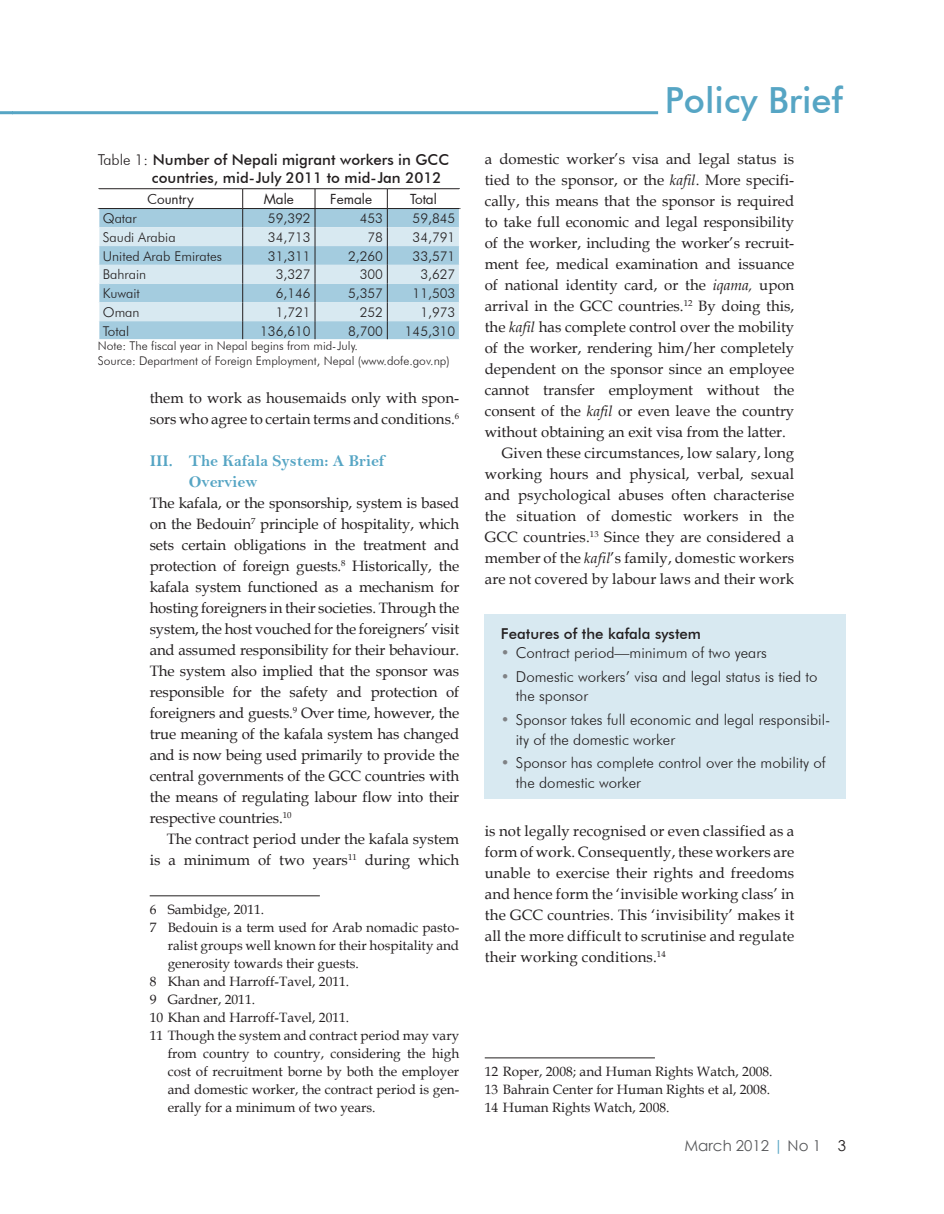
<style>
.page{position:relative;width:944px;height:1214px;background:#fff}
.page>*{position:absolute;margin:0;border:0;box-sizing:border-box;transform-origin:0 0}
.footnote_text{font:500 36px "Futura BT";color:#56a5c4}
.sub_1{font:16.5px/21px "Bell MT Bold";color:#56a5c4}
.body_text{font:15px/21px "Book Antiqua";letter-spacing:-.01em;color:#231f20;text-align:justify}
.footnote_text-2{font:15px/21px "Book Antiqua";color:#231f20;text-align:justify}
.body_text_indent{font:15px/21px "Book Antiqua";letter-spacing:.01em;color:#231f20;text-align:justify}
.box_text{font:300 15px/19.5px "Futura BT";color:#231f20}
.Fig_head{font:500 15px/18px "Futura BT";color:#231f20}
.sub_1-2{font:15px "Century Gothic";color:#57585a}
.footnote_text-3{font:13.5px/18px "Book Antiqua";color:#231f20;text-align:justify}
.t1{font:300 13.5px "Futura BT";color:#231f20}
.t2{font:13.5px "Futura";color:#231f20}
.source{font:300 12px "Futura BT";color:#231f20}
.s1{font-weight:300}
.s2{font-style:italic}
.s3{color:#808285}
.s4{color:#56a5c4}
.s5{color:#231f20}
</style>
<div class="page">
<svg style="left:0;top:111px;width:13px;height:3px"></svg>
<hr style="left:13px;top:111px;width:645px;height:3px;background:#56a5c4">
<hr style="left:485px;top:1057px;width:170px;height:1px;background:#231f20">
<hr style="left:150px;top:895px;width:170px;height:1px;background:#231f20">
<div style="left:485px;top:614px;width:361px;height:185px;background:#d8e9f1"></div>
<hr style="left:98px;top:188px;width:145px;height:1px;background:#231f20">
<hr style="left:243px;top:188px;width:72px;height:1px;background:#231f20">
<hr style="left:315px;top:188px;width:72px;height:1px;background:#231f20">
<hr style="left:387px;top:188px;width:73px;height:1px;background:#231f20">
<svg style="left:98px;top:189px;width:362px;height:150px;background:#c1dae6"></svg>
<p class="Fig_head" style="left:152px;top:150px;width:299px;text-indent:-54px"><span class="s1">Table 1:</span> Number of Nepali migrant workers in GCC countries, mid-July 2011 to mid-Jan 2012</p>
<p class="t2" style="left:147px;top:190px;width:48px">Country</p>
<p class="t2" style="left:264px;top:190px;width:31px">Male</p>
<p class="t2" style="left:330px;top:190px;width:43px">Female</p>
<p class="t2" style="left:410px;top:190px;width:28px">Total</p>
<p class="t1" style="left:103px;top:210px;width:36px">Qatar</p>
<p class="t1" style="left:268px;top:210px;width:44px">59,392</p>
<p class="t1" style="left:360px;top:210px;width:25px">453</p>
<p class="t1" style="left:412px;top:210px;width:44px">59,845</p>
<p class="t1" style="left:103px;top:229px;width:74px">Saudi Arabia</p>
<p class="t1" style="left:268px;top:229px;width:44px">34,713</p>
<p class="t1" style="left:367px;top:229px;width:17px">78</p>
<p class="t1" style="left:412px;top:229px;width:44px">34,791</p>
<p class="t1" style="left:103px;top:247px;width:120px">United Arab Emirates</p>
<p class="t1" style="left:268px;top:247px;width:44px">31,311</p>
<p class="t1" style="left:348px;top:247px;width:36px">2,260</p>
<p class="t1" style="left:412px;top:247px;width:44px">33,571</p>
<p class="t1" style="left:103px;top:266px;width:45px">Bahrain</p>
<p class="t1" style="left:276px;top:266px;width:36px">3,327</p>
<p class="t1" style="left:360px;top:266px;width:25px">300</p>
<p class="t1" style="left:420px;top:266px;width:36px">3,627</p>
<p class="t1" style="left:103px;top:285px;width:39px">Kuwait</p>
<p class="t1" style="left:276px;top:285px;width:36px">6,146</p>
<p class="t1" style="left:348px;top:285px;width:36px">5,357</p>
<p class="t1" style="left:412px;top:285px;width:44px">11,503</p>
<p class="t1" style="left:103px;top:304px;width:38px">Oman</p>
<p class="t1" style="left:276px;top:304px;width:36px">1,721</p>
<p class="t1" style="left:360px;top:304px;width:25px">252</p>
<p class="t1" style="left:420px;top:304px;width:36px">1,973</p>
<p class="t1" style="left:103px;top:323px;width:28px">Total</p>
<p class="t1" style="left:260px;top:323px;width:52px">136,610</p>
<p class="t1" style="left:348px;top:323px;width:36px">8,700</p>
<p class="t1" style="left:405px;top:323px;width:52px">145,310</p>
<p class="source" style="left:98px;top:338px;width:262px">Note: The fiscal year in Nepal begins from mid-July.</p>
<p class="source" style="left:98px;top:353px;width:353px">Source: Department of Foreign Employment, Nepal (www.dofe.gov.np)</p>
<p class="footnote_text-2" style="left:150px;top:387px;width:311px">them to work as housemaids only with spon&shy;sors who agree to certain terms and conditions.<sup>6</sup></p>
<p class="sub_1" style="left:189px;top:450px;width:197px;text-indent:-39px">III. The Kafala System: A Brief<br>Overview</p>
<p class="body_text" style="left:150px;top:492px;width:311px">The kafala, or the sponsorship, system is based on the Bedouin<sup>7</sup> principle of hospitality, which sets certain obligations in the treatment and protection of foreign guests.<sup>8</sup> Historically, the kafala system functioned as a mechanism for hosting foreigners in their societies. Through the system, the host vouched for the foreigners’ visit and assumed responsibility for their behaviour.<br>The system also implied that the sponsor was responsible for the safety and protection of foreigners and guests.<sup>9</sup> Over time, however, the true meaning of the kafala system has changed and is now being used primarily to provide the central governments of the GCC countries with the means of regulating labour flow into their respective countries.<sup>10</sup></p>
<p class="body_text_indent" style="left:150px;top:828px;width:311px;text-align:right">The contract period under the kafala system<br>is a minimum of two years<sup>11</sup> during which</p>
<p class="footnote_text-3" style="left:150px;top:900px;width:116px">6 Sambidge, 2011.</p>
<p class="footnote_text-3" style="left:168px;top:918px;width:293px;text-indent:-18px">7 Bedouin is a term used for Arab nomadic pasto&shy;ralist groups well known for their hospitality and generosity towards their guests.</p>
<p class="footnote_text-3" style="left:150px;top:972px;width:201px">8 Khan and Harroff-Tavel, 2011.</p>
<p class="footnote_text-3" style="left:150px;top:990px;width:107px">9 Gardner, 2011.</p>
<p class="footnote_text-3" style="left:150px;top:1008px;width:201px">10 Khan and Harroff-Tavel, 2011.</p>
<p class="footnote_text-3" style="left:168px;top:1026px;width:293px;text-indent:-18px">11 Though the system and contract period may vary from country to country, considering the high cost of recruitment borne by both the employer and domestic worker, the contract period is gen&shy;erally for a minimum of two years.</p>
<p class="footnote_text" style="left:664px;top:79px;width:179px">Policy Brief</p>
<p class="footnote_text-2" style="left:485px;top:148px;width:311px">a domestic worker’s visa and legal status is tied to the sponsor, or the <span class="s2">kafil</span>. More specifi&shy;cally, this means that the sponsor is required to take full economic and legal responsibility of the worker, including the worker’s recruit&shy;ment fee, medical examination and issuance of national identity card, or the <span class="s2">iqama,</span> upon arrival in the GCC countries.<sup>12</sup> By doing this, the <span class="s2">kafil</span> has complete control over the mobility of the worker, rendering him/her completely dependent on the sponsor since an employee cannot transfer employment without the consent of the <span class="s2">kafil</span> or even leave the country without obtaining an exit visa from the latter.</p>
<p class="body_text_indent" style="left:485px;top:442px;width:311px;text-indent:17px">Given these circumstances, low salary, long working hours and physical, verbal, sexual and psychological abuses often characterise the situation of domestic workers in the GCC countries.<sup>13</sup> Since they are considered a member of the <span class="s2">kafil</span>’s family, domestic workers are not covered by labour laws and their work</p>
<p class="Fig_head" style="left:501px;top:624px;width:202px">Features of the kafala system</p>
<p class="box_text" style="left:501px;top:643px;width:267px"><span class="s3">•</span> Contract period—minimum of two years</p>
<p class="box_text" style="left:516px;top:666px;width:303px;text-indent:-15px"><span class="s3">•</span> Domestic workers’ visa and legal status is tied to the sponsor</p>
<p class="box_text" style="left:516px;top:710px;width:316px;text-indent:-15px"><span class="s3">•</span> Sponsor takes full economic and legal responsibil&shy;ity of the domestic worker</p>
<p class="box_text" style="left:516px;top:753px;width:311px;text-indent:-15px"><span class="s3">•</span> Sponsor has complete control over the mobility of the domestic worker</p>
<p class="body_text_indent" style="left:485px;top:820px;width:311px">is not legally recognised or even classified as a form of work. Consequently, these workers are unable to exercise their rights and freedoms and hence form the ‘invisible working class’ in the GCC countries. This ‘invisibility’ makes it all the more difficult to scrutinise and regulate their working conditions.<sup>14</sup></p>
<p class="footnote_text-3" style="left:485px;top:1062px;width:289px">12 Roper, 2008; and Human Rights Watch, 2008.</p>
<p class="footnote_text-3" style="left:485px;top:1080px;width:287px">13 Bahrain Center for Human Rights et al, 2008.</p>
<p class="footnote_text-3" style="left:485px;top:1098px;width:186px">14 Human Rights Watch, 2008.</p>
<p class="sub_1-2" style="left:684px;top:1135px;width:163px">March 2012 <span class="s4">|</span> No 1 <span class="s5">3</span></p>
</div>
